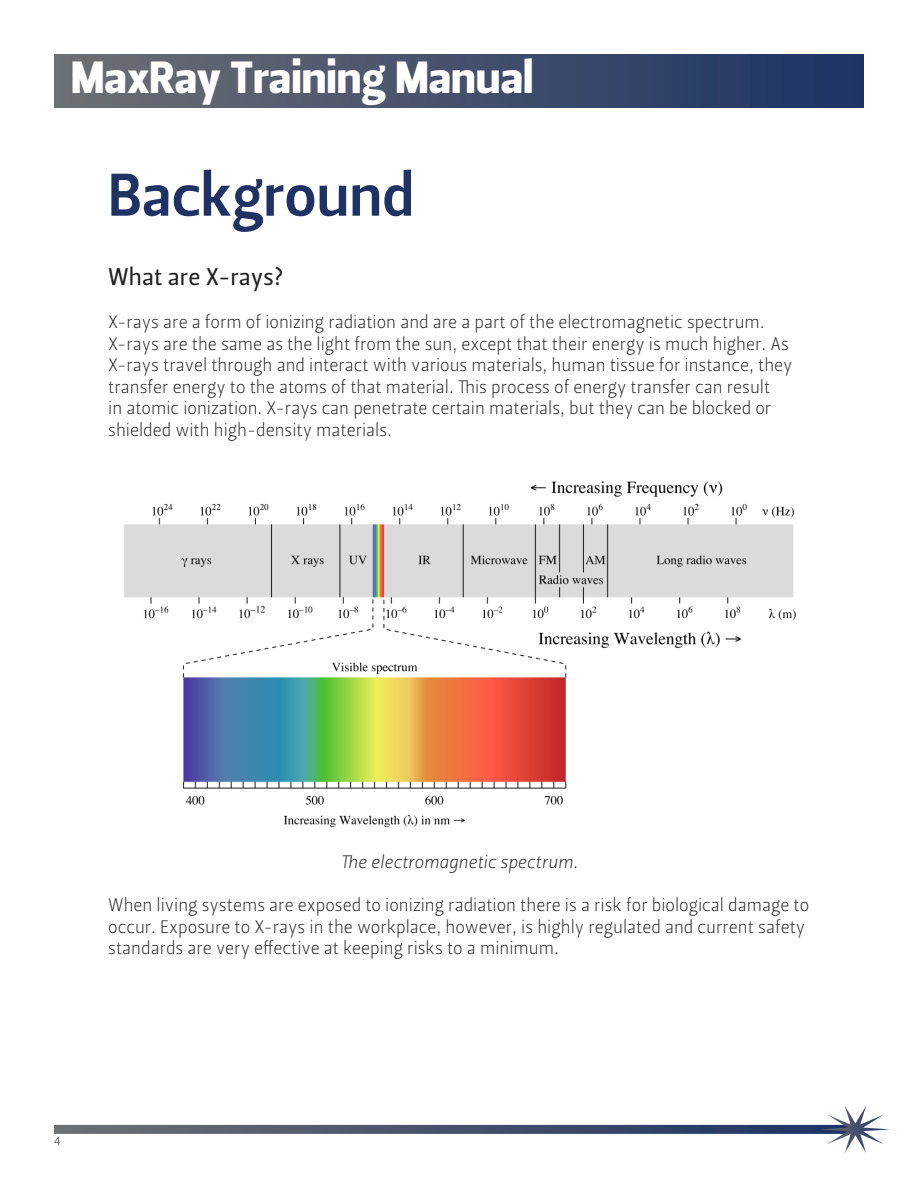
<style>
.page{position:relative;width:918px;height:1188px;background:#fff}
.page>*{position:absolute;margin:0;border:0;box-sizing:border-box;transform-origin:0 0}
.t1{font:60px "Leitura Sans Grot 3";color:#1e3264}
.t2{font:45px "Leitura Sans Grot 4";color:#fff}
.t3{font:24px "Leitura Sans Grot 2";color:#231f20}
.t4{font:18px/21.6px "Leitura Sans Grot 1";color:#231f20}
.t5{font:18px "Leitura Sans Italic 1";color:#231f20}
.t6{font:12px "Leitura Sans Grot 1";color:#231f20}
</style>
<div class="page">
<svg style="left:54px;top:1125px;width:767px;height:9px;background:#49546d"></svg>
<svg style="left:821px;top:1106px;width:69px;height:47px"></svg>
<div style="left:54px;top:55px;width:810px;height:53px;background:linear-gradient(to right,#6f6f72,#1b3264)"></div>
<img style="left:124px;top:481px;width:672px;height:347px">
<h2 class="t2" style="left:71px;top:47px;width:464px">MaxRay Training Manual</h2>
<p class="t1" style="left:108px;top:154px;width:308px">Background</p>
<p class="t3" style="left:108px;top:260px;width:177px">What are X-rays?</p>
<p class="t4" style="left:108px;top:311px;width:686px">X-rays are a form of ionizing radiation and are a part of the electromagnetic spectrum.<br>X-rays are the same as the light from the sun, except that their energy is much higher. As X-rays travel through and interact with various materials, human tissue for instance, they transfer energy to the atoms of that material. This process of energy transfer can result<br>in atomic ionization. X-rays can penetrate certain materials, but they can be blocked or shielded with high-density materials.</p>
<p class="t5" style="left:341px;top:850px;width:239px">The electromagnetic spectrum.</p>
<p class="t4" style="left:108px;top:894px;width:703px">When living systems are exposed to ionizing radiation there is a risk for biological damage to occur. Exposure to X-rays in the workplace, however, is highly regulated and current safety standards are very effective at keeping risks to a minimum.</p>
<p class="t6" style="left:54px;top:1132px;width:8px">4</p>
</div>
